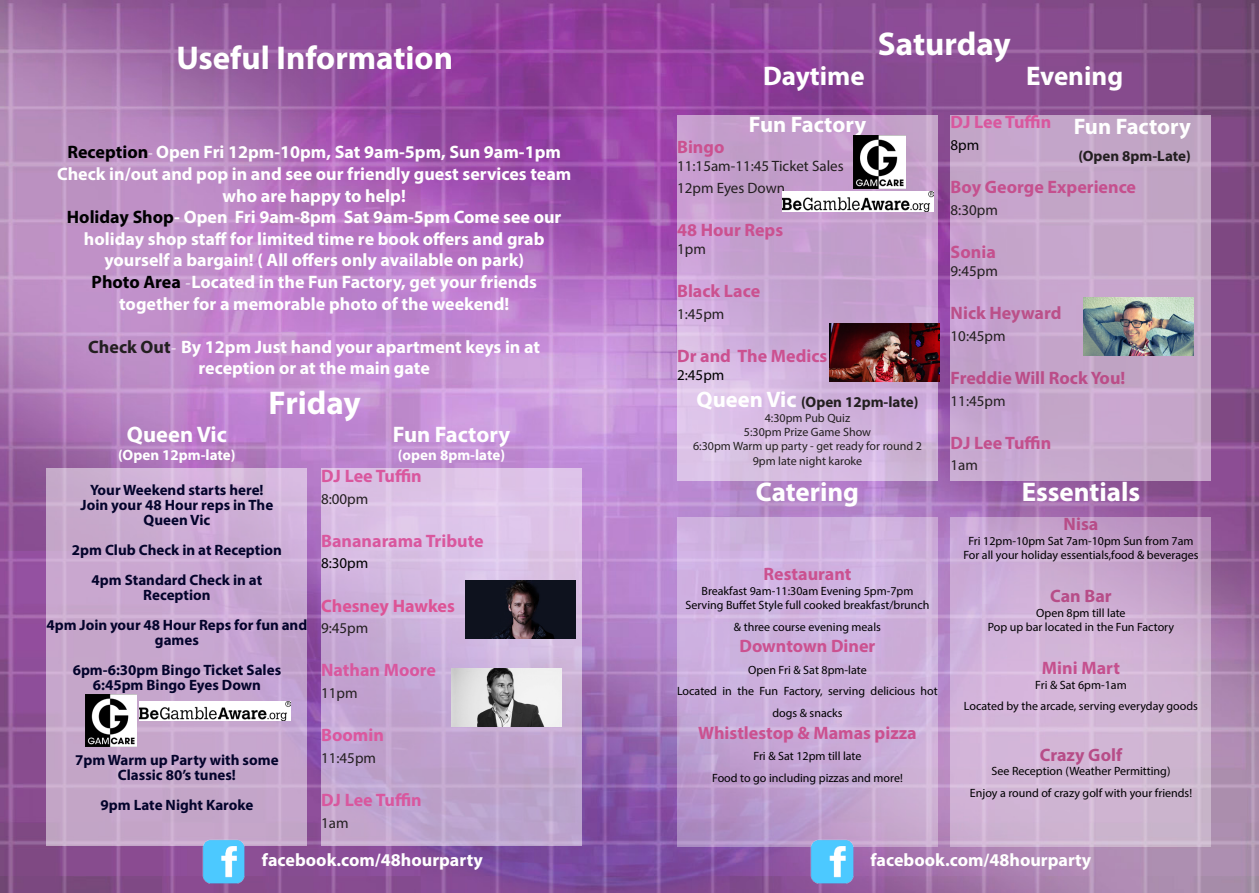
<style>
.page{position:relative;width:1259px;height:893px;background:#fff}
.page>*{position:absolute;margin:0;border:0;box-sizing:border-box;transform-origin:0 0}
.t1{font:700 33px "Myriad Pro";color:#fff}
.t2{font:700 27px "Myriad Pro";color:#fff}
.t3{font:700 22.5px "Myriad Pro";color:#fff}
.t4{font:700 18px/21.6px "Myriad Pro";color:#fff;text-align:center}
.t5{font:700 18px "Myriad Pro";color:#cb5190}
.t6{font:700 18px "Myriad Pro";color:#d9579e}
.t7{font:700 18px "Myriad Pro";color:#c5508e}
.t8{font:700 18px "Myriad Pro";color:#b74d88}
.t9{font:700 18px "Myriad Pro";color:#bb4d88}
.t10{font:700 18px "Myriad Pro";color:#dd5395}
.t11{font:700 18px "Myriad Pro";color:#bb5089}
.t12{font:700 18px "Myriad Pro";color:#c3508d}
.t13{font:700 18px "Myriad Pro";color:#dc579e}
.t14{font:700 15px/15px "Myriad Pro";color:#04042c;text-align:center}
.t15{font:15px "Myriad Pro";color:#231f20}
.t16{font:700 15px "Myriad Pro";color:#231f20}
.t17{font:700 15px "Myriad Pro";color:#fff}
.t18{font:15px "Myriad Pro";color:#000001}
.t19{font:12px/21.6px "Myriad Pro";color:#000001;text-align:center}
.t20{font:12px "Myriad Pro";color:#231f20}
.s1{color:#000001}
.s2{font-weight:400;font-size:15px}
.s3{font-family:"Minion Pro";font-weight:400}
.s4{color:#231f20}
.s5{font-size:22.5px;color:#fff}
</style>
<div class="page">
<img style="left:0;top:0;width:1259px;height:893px">
<svg style="left:47px;top:468px;width:260px;height:378px;background:#c8a9cf"></svg>
<svg style="left:321px;top:425px;width:261px;height:43px;background:#c28ed4"></svg>
<svg style="left:321px;top:468px;width:261px;height:378px;background:#cbb1d9"></svg>
<svg style="left:950px;top:517px;width:261px;height:329px;background:#cdb0d3"></svg>
<svg style="left:677px;top:517px;width:261px;height:329px;background:#c9abd8"></svg>
<svg style="left:677px;top:115px;width:261px;height:366px;background:#ccabd6"></svg>
<div style="left:950px;top:115px;width:261px;height:366px;background:linear-gradient(to right,#c7a5d0,#c3a8c6)"></div>
<img style="left:783px;top:192px;width:151px;height:19px">
<img style="left:853px;top:136px;width:52px;height:52px">
<img style="left:202px;top:840px;width:43px;height:43px">
<img style="left:811px;top:840px;width:42px;height:43px">
<img style="left:139px;top:701px;width:151px;height:20px">
<img style="left:85px;top:694px;width:52px;height:52px">
<img style="left:1083px;top:298px;width:110px;height:58px">
<img style="left:451px;top:668px;width:110px;height:58px">
<img style="left:466px;top:580px;width:109px;height:58px">
<img style="left:829px;top:323px;width:110px;height:58px">
<p class="t1" style="left:176px;top:36px;width:278px">Useful Information</p>
<p class="t4" style="left:67px;top:141px;width:495px"><span class="s1">Reception</span><span class="s2">-</span> Open Fri 12pm-10pm, Sat 9am-5pm, Sun 9am-1pm</p>
<p class="t4" style="left:57px;top:162px;width:516px">Check in/out and pop in and see our friendly guest services team who are happy to help!</p>
<p class="t4" style="left:67px;top:206px;width:496px"><span class="s1">Holiday Shop</span>- Open Fri 9am-8pm Sat 9am-5pm Come see our</p>
<p class="t4" style="left:84px;top:227px;width:462px">holiday shop staff for limited time re book offers and grab</p>
<p class="t4" style="left:104px;top:249px;width:421px">yourself a bargain! ( All offers only available on park)</p>
<p class="t4" style="left:92px;top:270px;width:447px"><span class="s1">Photo Area</span> <span class="s3">-</span>Located in the Fun Factory, get your friends</p>
<p class="t4" style="left:119px;top:292px;width:392px">together for a memorable photo of the weekend!</p>
<p class="t4" style="left:88px;top:335px;width:453px"><span class="s4">Check Out</span><span class="s3">-</span> By 12pm Just hand your apartment keys in at</p>
<p class="t4" style="left:198px;top:357px;width:233px">reception or at the main gate</p>
<p class="t3" style="left:127px;top:420px;width:102px">Queen Vic</p>
<p class="t17" style="left:118px;top:445px;width:119px">(Open 12pm-late)</p>
<p class="t1" style="left:269px;top:381px;width:94px">Friday</p>
<p class="t3" style="left:393px;top:420px;width:119px">Fun Factory</p>
<p class="t17" style="left:398px;top:445px;width:109px">(open 8pm-late)</p>
<p class="t14" style="left:90px;top:482px;width:175px">Your Weekend starts here!</p>
<p class="t14" style="left:81px;top:497px;width:194px">Join your 48 Hour reps in The</p>
<p class="t14" style="left:144px;top:512px;width:68px">Queen Vic</p>
<p class="t14" style="left:72px;top:542px;width:212px">2pm Club Check in at Reception</p>
<p class="t14" style="left:92px;top:572px;width:172px">4pm Standard Check in at</p>
<p class="t14" style="left:143px;top:587px;width:69px">Reception</p>
<p class="t14" style="left:47px;top:617px;width:262px">4pm Join your 48 Hour Reps for fun and games</p>
<p class="t14" style="left:73px;top:662px;width:210px">6pm-6:30pm Bingo Ticket Sales</p>
<p class="t14" style="left:93px;top:677px;width:170px">6:45pm Bingo Eyes Down</p>
<p class="t14" style="left:75px;top:752px;width:205px">7pm Warm up Party with some</p>
<p class="t14" style="left:118px;top:767px;width:120px">Classic 80’s tunes!</p>
<p class="t14" style="left:100px;top:797px;width:154px">9pm Late Night Karoke</p>
<p class="t6" style="left:321px;top:464px;width:102px">DJ Lee Tuffin</p>
<p class="t15" style="left:321px;top:489px;width:49px">8:00pm</p>
<p class="t6" style="left:321px;top:529px;width:164px">Bananarama Tribute</p>
<p class="t18" style="left:321px;top:554px;width:49px">8:30pm</p>
<p class="t10" style="left:321px;top:594px;width:135px">Chesney Hawkes</p>
<p class="t15" style="left:321px;top:619px;width:49px">9:45pm</p>
<p class="t6" style="left:321px;top:659px;width:116px">Nathan Moore</p>
<p class="t15" style="left:321px;top:684px;width:38px">11pm</p>
<p class="t13" style="left:321px;top:723px;width:64px">Boomin</p>
<p class="t15" style="left:321px;top:748px;width:56px">11:45pm</p>
<p class="t6" style="left:321px;top:788px;width:102px">DJ Lee Tuffin</p>
<p class="t15" style="left:321px;top:813px;width:29px">1am</p>
<p class="t1" style="left:878px;top:22px;width:134px">Saturday</p>
<p class="t2" style="left:763px;top:58px;width:103px">Daytime</p>
<p class="t2" style="left:1026px;top:58px;width:99px">Evening</p>
<p class="t3" style="left:749px;top:109px;width:119px">Fun Factory</p>
<p class="t5" style="left:677px;top:135px;width:49px">Bingo</p>
<p class="t15" style="left:677px;top:157px;width:168px">11:15am-11:45 Ticket Sales</p>
<p class="t15" style="left:677px;top:179px;width:109px">12pm Eyes Down</p>
<p class="t5" style="left:677px;top:218px;width:108px">48 Hour Reps</p>
<p class="t15" style="left:677px;top:240px;width:30px">1pm</p>
<p class="t5" style="left:677px;top:279px;width:85px">Black Lace</p>
<p class="t15" style="left:677px;top:305px;width:49px">1:45pm</p>
<p class="t5" style="left:677px;top:344px;width:152px">Dr and The Medics</p>
<p class="t18" style="left:677px;top:366px;width:49px">2:45pm</p>
<p class="t16" style="left:696px;top:392px;width:223px"><span class="s5">Queen Vic</span> (Open 12pm-late)</p>
<p class="t20" style="left:765px;top:410px;width:87px">4:30pm Pub Quiz</p>
<p class="t20" style="left:744px;top:424px;width:129px">5:30pm Prize Game Show</p>
<p class="t20" style="left:693px;top:439px;width:230px">6:30pm Warm up party - get ready for round 2</p>
<p class="t20" style="left:752px;top:453px;width:111px">9pm late night karoke</p>
<p class="t2" style="left:756px;top:474px;width:105px">Catering</p>
<p class="t5" style="left:763px;top:562px;width:89px">Restaurant</p>
<p class="t19" style="left:701px;top:580px;width:213px">Breakfast 9am-11:30am Evening 5pm-7pm</p>
<p class="t19" style="left:685px;top:594px;width:246px">Serving Buffet Style full cooked breakfast/brunch</p>
<p class="t19" style="left:734px;top:616px;width:148px">&amp; three course evening meals</p>
<p class="t5" style="left:739px;top:634px;width:137px">Downtown Diner</p>
<p class="t19" style="left:748px;top:659px;width:120px">Open Fri &amp; Sat 8pm-late</p>
<p class="t19" style="left:677px;top:680px;width:262px">Located in the Fun Factory, serving delicious hot dogs &amp; snacks</p>
<p class="t5" style="left:698px;top:721px;width:220px">Whistlestop &amp; Mamas pizza</p>
<p class="t19" style="left:753px;top:745px;width:110px">Fri &amp; Sat 12pm till late</p>
<p class="t19" style="left:712px;top:767px;width:192px">Food to go including pizzas and more!</p>
<p class="t6" style="left:950px;top:111px;width:102px">DJ Lee Tuffin</p>
<p class="t18" style="left:950px;top:136px;width:30px">8pm</p>
<p class="t7" style="left:950px;top:175px;width:187px">Boy George Experience</p>
<p class="t15" style="left:950px;top:200px;width:49px">8:30pm</p>
<p class="t7" style="left:950px;top:240px;width:47px">Sonia</p>
<p class="t15" style="left:950px;top:262px;width:49px">9:45pm</p>
<p class="t11" style="left:950px;top:301px;width:112px">Nick Heyward</p>
<p class="t15" style="left:950px;top:326px;width:56px">10:45pm</p>
<p class="t9" style="left:950px;top:366px;width:176px">Freddie Will Rock You!</p>
<p class="t15" style="left:950px;top:391px;width:56px">11:45pm</p>
<p class="t12" style="left:950px;top:431px;width:102px">DJ Lee Tuffin</p>
<p class="t15" style="left:950px;top:456px;width:29px">1am</p>
<p class="t3" style="left:1073px;top:112px;width:119px">Fun Factory</p>
<p class="t16" style="left:1078px;top:146px;width:114px">(Open 8pm-Late)</p>
<p class="t2" style="left:1021px;top:474px;width:120px">Essentials</p>
<p class="t8" style="left:1063px;top:512px;width:36px">Nisa</p>
<p class="t19" style="left:968px;top:530px;width:227px">Fri 12pm-10pm Sat 7am-10pm Sun from 7am</p>
<p class="t19" style="left:963px;top:544px;width:237px">For all your holiday essentials,food &amp; beverages</p>
<p class="t8" style="left:1050px;top:584px;width:63px">Can Bar</p>
<p class="t19" style="left:1036px;top:602px;width:91px">Open 8pm till late</p>
<p class="t19" style="left:987px;top:616px;width:188px">Pop up bar located in the Fun Factory</p>
<p class="t7" style="left:1042px;top:656px;width:79px">Mini Mart</p>
<p class="t19" style="left:1035px;top:674px;width:93px">Fri &amp; Sat 6pm-1am</p>
<p class="t19" style="left:964px;top:695px;width:235px">Located by the arcade, serving everyday goods</p>
<p class="t8" style="left:1039px;top:743px;width:84px">Crazy Golf</p>
<p class="t19" style="left:991px;top:760px;width:180px">See Reception (Weather Permitting)</p>
<p class="t19" style="left:970px;top:782px;width:224px">Enjoy a round of crazy golf with your friends!</p>
<p class="t4" style="left:262px;top:848px;width:222px">facebook.com/48hourparty</p>
<p class="t4" style="left:870px;top:848px;width:222px">facebook.com/48hourparty</p>
</div>
